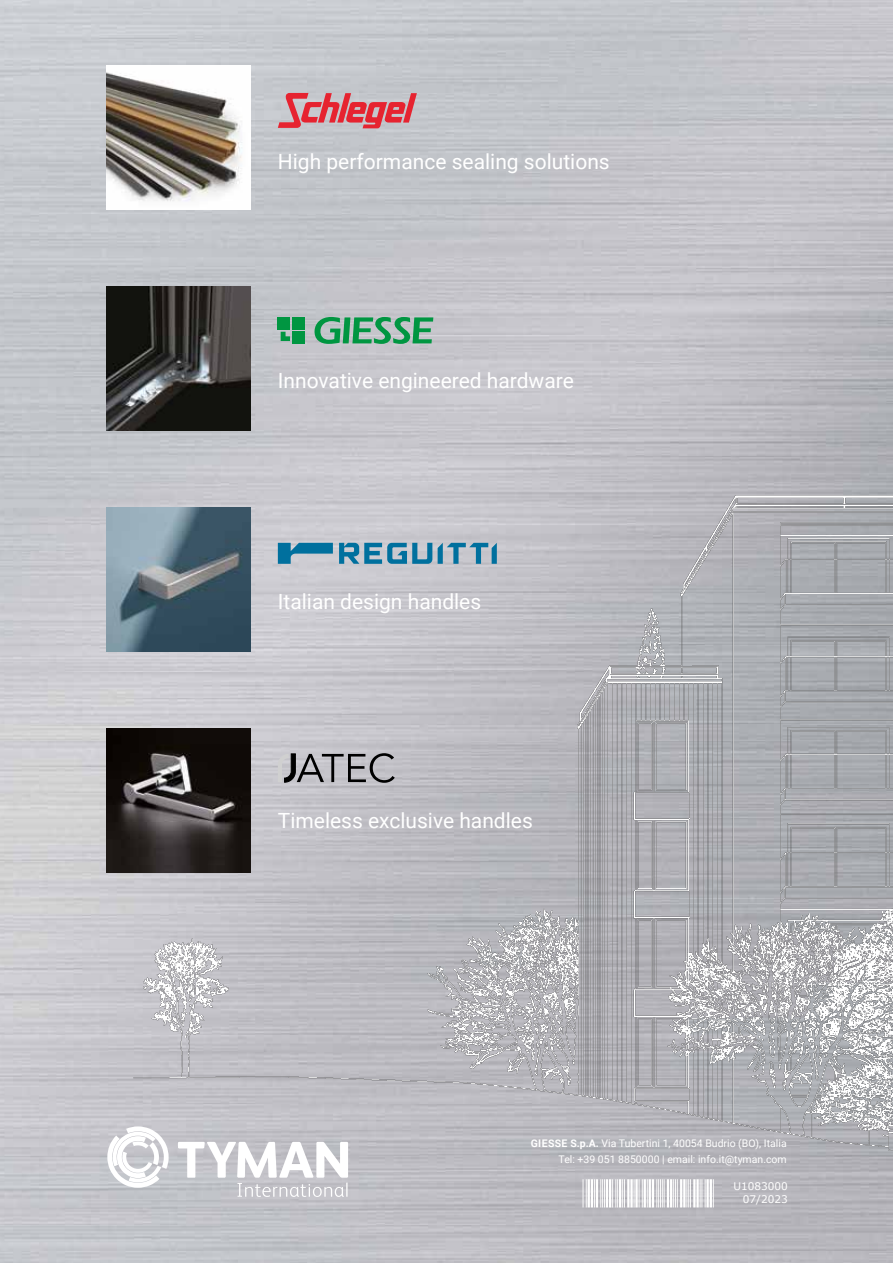
<style>
.page{position:relative;width:893px;height:1263px;background:#fff}
.page>*{position:absolute;margin:0;border:0;box-sizing:border-box;transform-origin:0 0}
.t1{font:21px "Roboto";color:#fff}
.t2{font:10.5px/16.5px "Roboto";color:#fff;text-align:right}
.t3{font:10.5px/13.5px "Verdana";color:#fff;text-align:right}
.s1{font-weight:700}
</style>
<div class="page">
<img style="left:0;top:0;width:893px;height:1263px">
<img style="left:102px;top:466px;width:791px;height:713px">
<svg style="left:178px;top:1142px;width:170px;height:55px"></svg>
<svg style="left:107px;top:1126px;width:62px;height:62px"></svg>
<img style="left:106px;top:65px;width:144px;height:144px">
<img style="left:106px;top:286px;width:144px;height:144px">
<img style="left:106px;top:729px;width:144px;height:144px">
<img style="left:106px;top:507px;width:144px;height:144px">
<svg style="left:278px;top:93px;width:139px;height:35px;background:#d37c84"></svg>
<svg style="left:278px;top:753px;width:117px;height:30px;background:#949397"></svg>
<svg style="left:278px;top:543px;width:55px;height:21px"></svg>
<svg style="left:339px;top:543px;width:93px;height:21px;background:#5a98b4"></svg>
<svg style="left:438px;top:543px;width:59px;height:21px"></svg>
<div style="left:278px;top:317px;width:12px;height:12px;background:#009641"></div>
<div style="left:292px;top:317px;width:13px;height:12px;background:#009641"></div>
<div style="left:292px;top:332px;width:13px;height:12px;background:#009641"></div>
<svg style="left:281px;top:332px;width:9px;height:9px"></svg>
<svg style="left:314px;top:317px;width:119px;height:27px;background:#63ad86"></svg>
<svg style="left:583px;top:1179px;width:4px;height:28px"></svg>
<hr style="left:588px;top:1179px;width:2px;height:28px;background:#fff">
<hr style="left:591px;top:1179px;width:2px;height:28px;background:#fff">
<hr style="left:606px;top:1179px;width:2px;height:28px;background:#fff">
<svg style="left:594px;top:1179px;width:11px;height:28px"></svg>
<hr style="left:609px;top:1179px;width:2px;height:28px;background:#fff">
<svg style="left:612px;top:1179px;width:13px;height:28px"></svg>
<hr style="left:627px;top:1179px;width:2px;height:28px;background:#fff">
<hr style="left:630px;top:1179px;width:3px;height:28px;background:#fff">
<svg style="left:634px;top:1179px;width:14px;height:28px"></svg>
<hr style="left:644px;top:1179px;width:2px;height:28px;background:#fff">
<hr style="left:649px;top:1179px;width:2px;height:28px;background:#fff">
<hr style="left:652px;top:1179px;width:2px;height:28px;background:#fff">
<svg style="left:656px;top:1179px;width:9px;height:28px"></svg>
<hr style="left:667px;top:1179px;width:2px;height:28px;background:#fff">
<hr style="left:670px;top:1179px;width:2px;height:28px;background:#fff">
<svg style="left:673px;top:1179px;width:5px;height:28px"></svg>
<hr style="left:680px;top:1179px;width:2px;height:28px;background:#fff">
<hr style="left:683px;top:1179px;width:2px;height:28px;background:#fff">
<svg style="left:686px;top:1179px;width:5px;height:28px"></svg>
<hr style="left:693px;top:1179px;width:2px;height:28px;background:#fff">
<hr style="left:696px;top:1179px;width:3px;height:28px;background:#fff">
<svg style="left:700px;top:1179px;width:6px;height:28px"></svg>
<svg style="left:713px;top:1179px;width:1px;height:28px"></svg>
<hr style="left:706px;top:1179px;width:3px;height:28px;background:#fff">
<hr style="left:710px;top:1179px;width:2px;height:28px;background:#fff">
<p class="t1" style="left:278px;top:146px;width:333px">High performance sealing solutions</p>
<p class="t1" style="left:278px;top:366px;width:297px">Innovative engineered hardware</p>
<p class="t1" style="left:278px;top:587px;width:205px">Italian design handles</p>
<p class="t1" style="left:278px;top:806px;width:257px">Timeless exclusive handles</p>
<p class="t2" style="left:531px;top:1134px;width:257px"><span class="s1">GIESSE S.p.A.</span> Via Tubertini 1, 40054 Budrio (BO), Italia<br>Tel: +39 051 8850000 | email: info.it@tyman.com</p>
<p class="t3" style="left:733px;top:1179px;width:56px">U1083000<br>07/2023</p>
</div>
